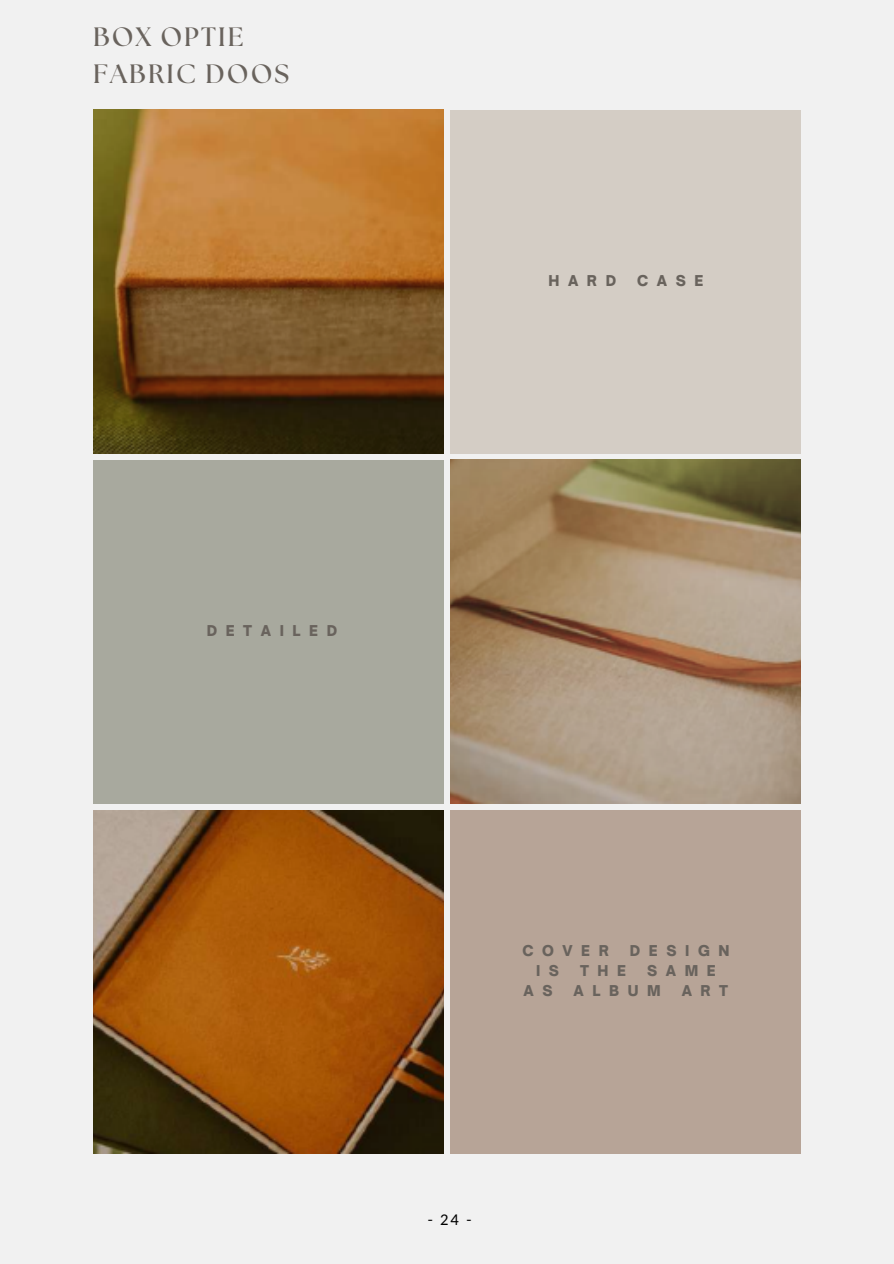
<style>
.page{position:relative;width:894px;height:1264px;background:#fff}
.page>*{position:absolute;margin:0;border:0;box-sizing:border-box;transform-origin:0 0}
.t1{font:700 26.55px/37.2px "The Seasons";letter-spacing:.08em;color:#69635d}
.t2{font:16.5px "Carlito";color:#000}
.t3{font:900 14.25px "Open Sauce One";letter-spacing:.6em;color:#69635d}
</style>
<div class="page">
<div style="left:0;top:0;width:893px;height:1263px;background:#f1f1f1"></div>
<div style="left:450px;top:110px;width:350px;height:343px;background:#d4cdc5"></div>
<img style="left:93px;top:110px;width:350px;height:343px">
<div style="left:450px;top:810px;width:350px;height:343px;background:#b7a497"></div>
<img style="left:93px;top:810px;width:350px;height:343px">
<div style="left:93px;top:460px;width:350px;height:343px;background:#a8a99e"></div>
<img style="left:450px;top:460px;width:350px;height:343px">
<p class="t1" style="left:93px;top:20px;width:198px">BOX OPTIE<br>FABRIC DOOS</p>
<h1 class="t3" style="left:548px;top:271px;width:69px">HARD</h1>
<h1 class="t3" style="left:637px;top:271px;width:68px">CASE</h1>
<p class="t3" style="left:207px;top:621px;width:132px">DETAILED</p>
<p class="t3" style="left:522px;top:942px;width:88px">COVER</p>
<p class="t3" style="left:629px;top:942px;width:101px">DESIGN</p>
<p class="t3" style="left:536px;top:961px;width:25px">I S</p>
<p class="t3" style="left:580px;top:961px;width:48px">THE</p>
<p class="t3" style="left:646px;top:961px;width:70px">SAME</p>
<p class="t3" style="left:523px;top:981px;width:31px">A S</p>
<p class="t3" style="left:573px;top:981px;width:89px">ALBUM</p>
<p class="t3" style="left:681px;top:981px;width:48px">ART</p>
<p class="t2" style="left:427px;top:1212px;width:45px">-24-</p>
</div>
